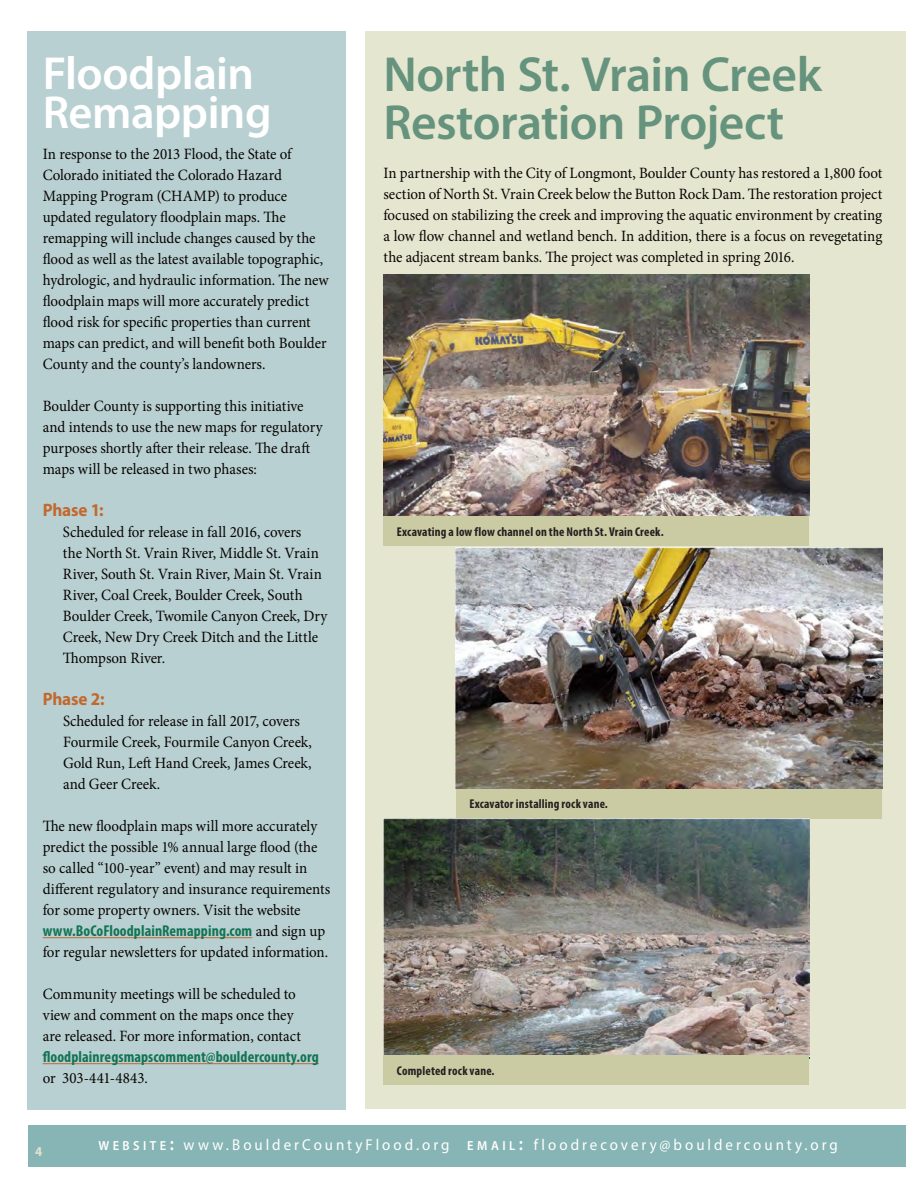
<style>
.page{position:relative;width:918px;height:1188px;background:#fff}
.page>*{position:absolute;margin:0;border:0;box-sizing:border-box;transform-origin:0 0}
.Page_header{font:600 49.5px/48px "Myriad Pro";letter-spacing:-.015em;color:#66937d}
.Briefs{font:600 46.5px "Myriad Pro";letter-spacing:-.01em;color:#fff}
.First_paragraph{font:700 18px "Myriad Pro";letter-spacing:-.01em;color:#c2682e;scale:.95 1}
.First_paragraph-2{font:15.75px/21px "Minion Pro";letter-spacing:-.005em;color:#080302;scale:.95 1}
.body_text{font:15.75px/21px "Minion Pro";letter-spacing:-.005em;color:#080302;scale:.95 1}
.First_paragraph-3{font:15.75px "Myriad Pro";letter-spacing:.2em;color:#fff;scale:.95 1}
.First_paragraph-4{font:700 13.5px "Myriad Pro";color:#e2e4cb;scale:.95 1}
.BC_Caption{font:700 condensed 12.75px "Myriad Pro";letter-spacing:.015em;color:#231f20}
.s1{font-family:"Myriad Pro";font-weight:700;font-stretch:condensed;color:#137456}
.s2{font-weight:600;font-size:13.2px}
.s3{font-weight:600;font-size:18.75px}
</style>
<div class="page">
<div style="left:365px;top:31px;width:540px;height:1078px;background:#e4e6cf"></div>
<div style="left:28px;top:1125px;width:878px;height:41px;background:#87b4b4"></div>
<img style="left:383px;top:275px;width:427px;height:241px">
<div style="left:383px;top:516px;width:426px;height:30px;background:#cacaa3"></div>
<div style="left:27px;top:31px;width:319px;height:1079px;background:#b8d0d1"></div>
<hr style="left:43px;top:937px;width:209px;height:1px;background:#c2682e">
<hr style="left:43px;top:1063px;width:276px;height:1px;background:#c2682e">
<img style="left:456px;top:547px;width:426px;height:241px">
<div style="left:456px;top:789px;width:425px;height:29px;background:#cacaa3"></div>
<img style="left:383px;top:818px;width:427px;height:238px">
<div style="left:383px;top:1055px;width:426px;height:30px;background:#cacaa3"></div>
<p class="Briefs" style="left:43px;top:43px;width:213px">Floodplain</p>
<p class="Briefs" style="left:43px;top:82px;width:230px">Remapping</p>
<p class="First_paragraph-2" style="left:43px;top:144px;width:302px">In response to the 2013 Flood, the State of Colorado initiated the Colorado Hazard Mapping Program (CHAMP) to produce updated regulatory floodplain maps. The remapping will include changes caused by the flood as well as the latest available topographic, hydrologic, and hydraulic information. The new floodplain maps will more accurately predict flood risk for specific properties than current maps can predict, and will benefit both Boulder County and the county’s landowners.</p>
<p class="First_paragraph-2" style="left:43px;top:396px;width:296px">Boulder County is supporting this initiative and intends to use the new maps for regulatory purposes shortly after their release. The draft maps will be released in two phases:</p>
<p class="First_paragraph" style="left:43px;top:498px;width:66px">Phase 1:</p>
<p class="First_paragraph-2" style="left:63px;top:522px;width:280px">Scheduled for release in fall 2016, covers<br>the North St. Vrain River, Middle St. Vrain River, South St. Vrain River, Main St. Vrain River, Coal Creek, Boulder Creek, South Boulder Creek, Twomile Canyon Creek, Dry Creek, New Dry Creek Ditch and the Little Thompson River.</p>
<p class="First_paragraph" style="left:43px;top:687px;width:67px">Phase 2:</p>
<p class="First_paragraph-2" style="left:63px;top:711px;width:263px">Scheduled for release in fall 2017, covers Fourmile Creek, Fourmile Canyon Creek, Gold Run, Left Hand Creek, James Creek, and Geer Creek.</p>
<p class="body_text" style="left:43px;top:816px;width:304px">The new floodplain maps will more accurately predict the possible 1% annual large flood (the so called “100-year” event) and may result in different regulatory and insurance requirements for some property owners. Visit the website <span class="s1">www.BoCoFloodplainRemapping.com</span> and sign up for regular newsletters for updated information.</p>
<p class="body_text" style="left:43px;top:984px;width:292px">Community meetings will be scheduled to view and comment on the maps once they<br>are released. For more information, contact <span class="s1">floodplainregsmapscomment@bouldercounty.org </span>or 303-441-4843.</p>
<p class="Page_header" style="left:383px;top:49px;width:440px">North St. Vrain Creek<br>Restoration Project</p>
<p class="body_text" style="left:383px;top:162px;width:527px;text-align:justify">In partnership with the City of Longmont, Boulder County has restored a 1,800 foot section of North St. Vrain Creek below the Button Rock Dam. The restoration project focused on stabilizing the creek and improving the aquatic environment by creating a low flow channel and wetland bench. In addition, there is a focus on revegetating the adjacent stream banks. The project was completed in spring 2016.</p>
<p class="BC_Caption" style="left:397px;top:524px;width:268px">Excavating a low flow channel on the North St. Vrain Creek.</p>
<p class="BC_Caption" style="left:469px;top:796px;width:140px">Excavator installing rock vane.</p>
<p class="BC_Caption" style="left:397px;top:1063px;width:99px">Completed rock vane.</p>
<p class="First_paragraph-4" style="left:35px;top:1143px;width:9px">4</p>
<p class="First_paragraph-3" style="left:98px;top:1135px;width:780px"><span class="s2">WEBSITE</span><span class="s3">:</span> www.BoulderCountyFlood.org <span class="s2">EMAIL</span><span class="s3">:</span> floodrecovery@bouldercounty.org</p>
</div>
